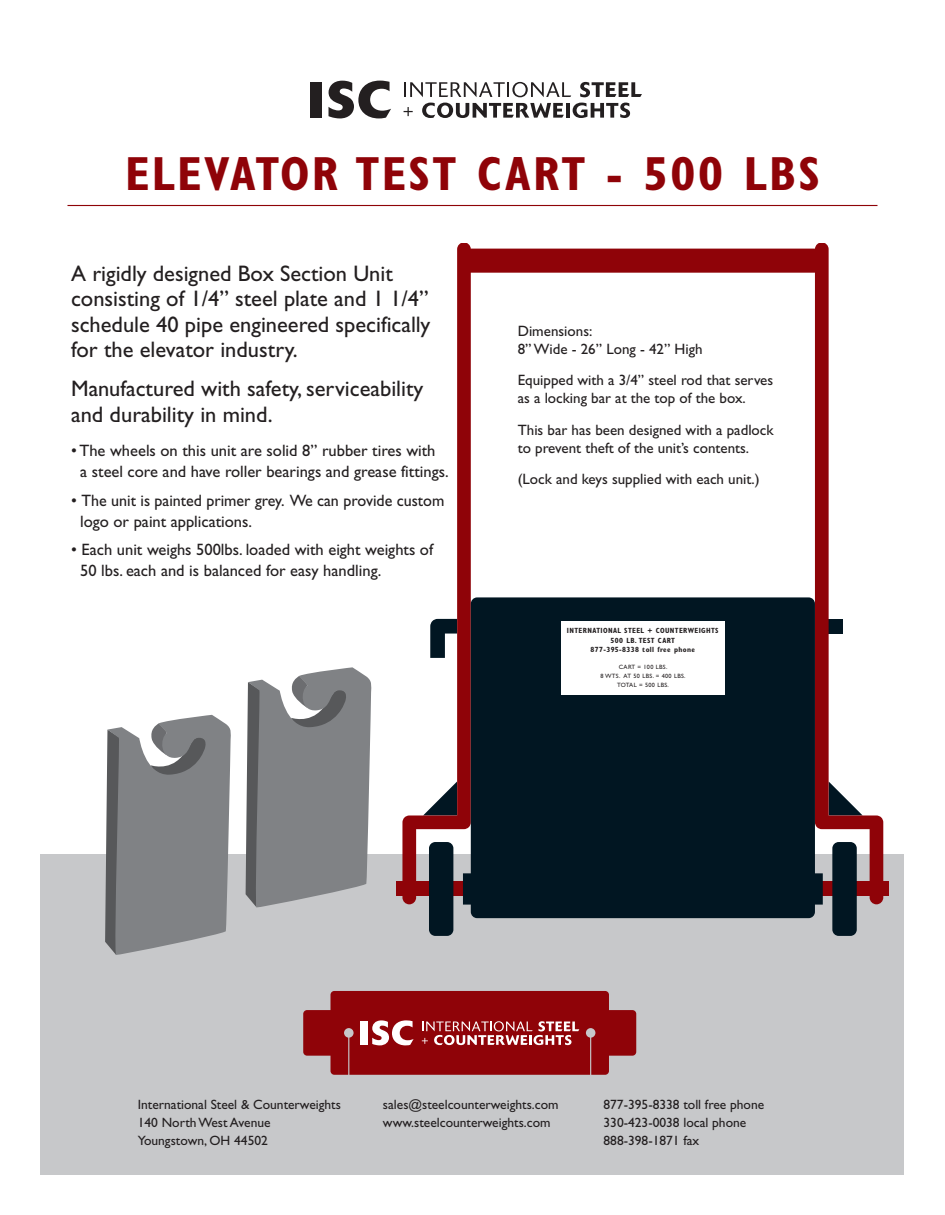
<style>
.page{position:relative;width:945px;height:1215px;background:#fff}
.page>*{position:absolute;margin:0;border:0;box-sizing:border-box;transform-origin:0 0}
.t1{font:700 condensed 48px "Gill Sans";letter-spacing:.05em;color:#8f0308}
.t2{font:22.5px/25.5px "Gill Sans";color:#231f20}
.t3{font:16.5px/21px "Gill Sans";color:#231f20}
.t4{font:15px/18px "Gill Sans";color:#231f20}
.t5{font:13.5px/18px "Gill Sans";color:#231f20}
.t6{font:700 condensed 7.5px/9px "Gill Sans";letter-spacing:.05em;color:#231f20;text-align:center}
.t7{font:6.15px/8.9px "Gill Sans";letter-spacing:.05em;color:#231f20;text-align:center}
</style>
<div class="page">
<div style="left:40px;top:854px;width:864px;height:321px;background:#c7c8ca"></div>
<svg style="left:303px;top:991px;width:333px;height:84px;background:#9b262a"></svg>
<svg style="left:402px;top:243px;width:481px;height:661px"></svg>
<div style="left:397px;top:882px;width:66px;height:14px;background:#8f0308"></div>
<div style="left:823px;top:882px;width:66px;height:14px;background:#8f0308"></div>
<div style="left:463px;top:597px;width:360px;height:321px;background:#011622"></div>
<div style="left:429px;top:842px;width:24px;height:94px;background:#011622;border-radius:6px"></div>
<div style="left:832px;top:842px;width:25px;height:94px;background:#011622;border-radius:6px"></div>
<div style="left:561px;top:621px;width:164px;height:74px;background:#fff"></div>
<svg style="left:404px;top:82px;width:167px;height:15px"></svg>
<svg style="left:580px;top:82px;width:62px;height:15px"></svg>
<svg style="left:404px;top:107px;width:9px;height:9px"></svg>
<svg style="left:422px;top:103px;width:142px;height:15px"></svg>
<hr style="left:566px;top:103px;width:4px;height:15px;background:#231f20">
<svg style="left:573px;top:103px;width:57px;height:15px"></svg>
<div style="left:311px;top:82px;width:11px;height:36px;background:#231f20"></div>
<svg style="left:329px;top:81px;width:62px;height:37px"></svg>
<hr style="left:68px;top:205px;width:810px;height:1px;background:#8f0308">
<svg style="left:105px;top:715px;width:126px;height:240px;background:#8b8d8f"></svg>
<svg style="left:246px;top:667px;width:126px;height:241px;background:#8a8c8f"></svg>
<h1 class="t1" style="left:125px;top:156px;width:697px">ELEVATOR TEST CART - 500 LBS</h1>
<h2 class="t2" style="left:71px;top:263px;width:361px">A rigidly designed Box Section Unit consisting of 1/4” steel plate and 1 1/4” schedule 40 pipe engineered specifically for the elevator industry.</h2>
<h2 class="t2" style="left:71px;top:378px;width:354px">Manufactured with safety, serviceability and durability in mind.</h2>
<p class="t3" style="left:80px;top:442px;width:370px;text-indent:-9px">• The wheels on this unit are solid 8” rubber tires with<br>a steel core and have roller bearings and grease fittings.</p>
<p class="t3" style="left:80px;top:491px;width:366px;text-indent:-9px">• The unit is painted primer grey. We can provide custom logo or paint applications.</p>
<p class="t3" style="left:80px;top:541px;width:354px;text-indent:-9px">• Each unit weighs 500lbs. loaded with eight weights of<br>50 lbs. each and is balanced for easy handling.</p>
<p class="t4" style="left:518px;top:323px;width:186px">Dimensions:<br>8”Wide - 26” Long - 42” High</p>
<p class="t4" style="left:518px;top:373px;width:257px">Equipped with a 3/4” steel rod that serves as a locking bar at the top of the box.</p>
<p class="t4" style="left:518px;top:422px;width:257px">This bar has been designed with a padlock to prevent theft of the unit’s contents.</p>
<p class="t4" style="left:518px;top:472px;width:243px">(Lock and keys supplied with each unit.)</p>
<p class="t6" style="left:567px;top:627px;width:153px">INTERNATIONAL STEEL + COUNTERWEIGHTS<br>500 LB. TEST CART<br>877-395-8338 toll free phone</p>
<p class="t7" style="left:600px;top:664px;width:87px">CART = 100 LBS.<br>8 WTS. AT 50 LBS. = 400 LBS.<br>TOTAL = 500 LBS.</p>
<p class="t5" style="left:138px;top:1097px;width:205px">International Steel &amp; Counterweights<br>140 NorthWest Avenue<br>Youngstown, OH 44502</p>
<p class="t5" style="left:383px;top:1097px;width:177px">sales@steelcounterweights.com www.steelcounterweights.com</p>
<p class="t5" style="left:603px;top:1097px;width:162px">877-395-8338 toll free phone<br>330-423-0038 local phone<br>888-398-1871 fax</p>
</div>
